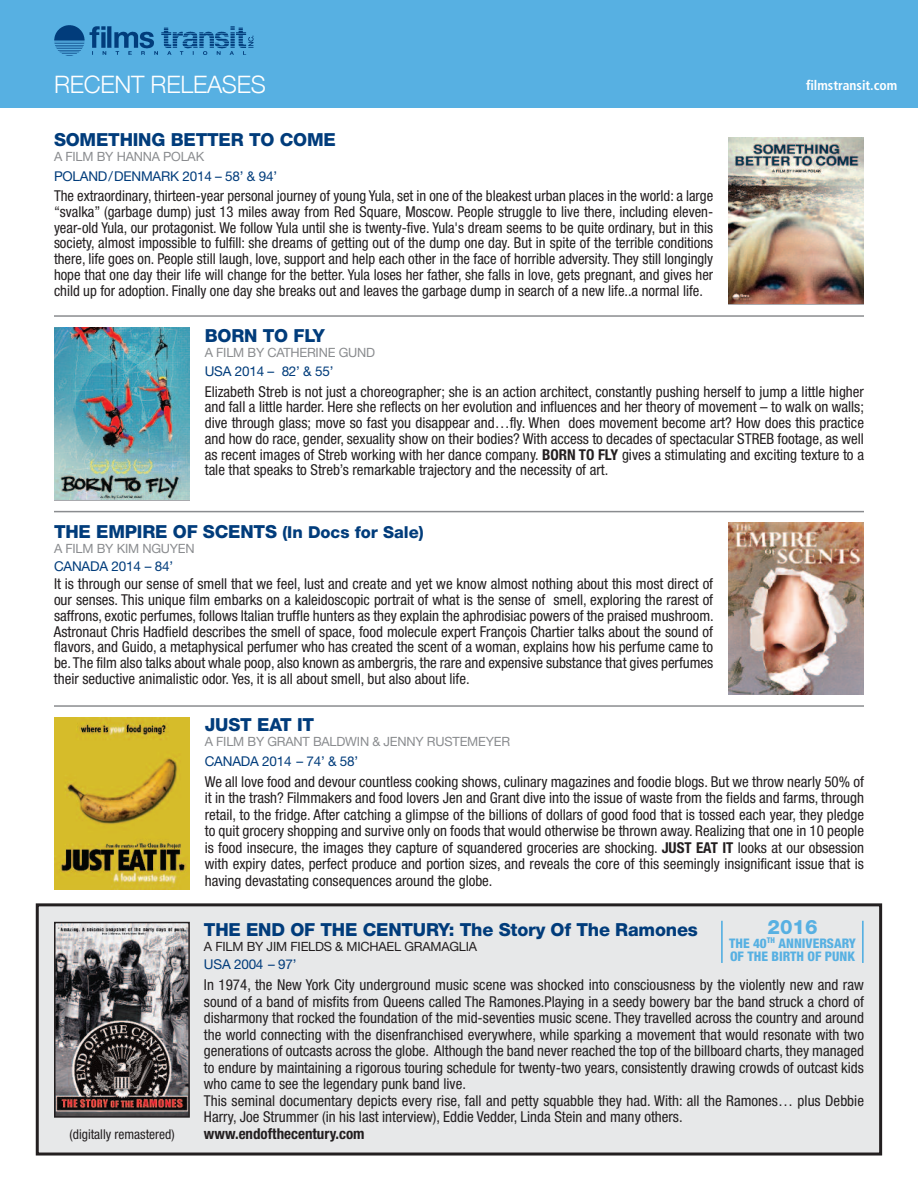
<style>
.page{position:relative;width:918px;height:1188px;background:#fff}
.page>*{position:absolute;margin:0;border:0;box-sizing:border-box;transform-origin:0 0}
.t1{font:300 24px "Helvetica Neue";letter-spacing:-.01em;color:#fff}
.t2{font:800 19.8px "Helvetica Neue";color:#57b0e2}
.t3{font:800 18px "Helvetica Neue";letter-spacing:-.01em;color:#013c7b}
.t4{font:condensed 15px/15.8px "Helvetica Neue";color:#231f20;text-align:justify}
.t5{font:700 condensed 15px "Helvetica Neue";color:#231f20}
.t6{font:13.5px "Helvetica Neue";letter-spacing:-.015em;color:#013c7b}
.t7{font:condensed 13.5px "Helvetica Neue";color:#231f20}
.t8{font:700 condensed 13.5px "Frutiger";color:#fff}
.t9{font:800 condensed 13.2px/13.2px "Helvetica Neue";color:#57b0e2}
.t10{font:12.75px "Helvetica Neue";letter-spacing:-.015em;color:#8a8c8f}
.t11{font:12.75px "Helvetica Neue";letter-spacing:-.015em;color:#231f20}
.s1{font-weight:700}
.s2{font-size:16.5px}
</style>
<div class="page">
<div style="left:0;top:0;width:918px;height:108px;background:#57b0e2"></div>
<img style="left:54px;top:25px;width:200px;height:31px">
<hr style="left:54px;top:315px;width:810px;height:2px;background:#8a8c8f">
<img style="left:728px;top:137px;width:136px;height:166px">
<img style="left:54px;top:328px;width:136px;height:172px">
<hr style="left:54px;top:511px;width:810px;height:1px;background:#8a8c8f">
<hr style="left:54px;top:705px;width:810px;height:2px;background:#8a8c8f">
<img style="left:728px;top:522px;width:136px;height:173px">
<img style="left:54px;top:717px;width:136px;height:173px">
<div style="left:37px;top:905px;width:844px;height:249px;background:#e7e8e9"></div>
<div style="left:36px;top:903px;width:846px;height:253px;border:3px solid #231f20"></div>
<img style="left:57px;top:925px;width:130px;height:190px">
<div style="left:54px;top:922px;width:136px;height:196px;border:2px solid #231f20"></div>
<hr style="left:862px;top:921px;width:2px;height:42px;background:#57b0e2">
<hr style="left:721px;top:921px;width:2px;height:42px;background:#57b0e2">
<h1 class="t1" style="left:54px;top:69px;width:213px">RECENT RELEASES</h1>
<p class="t8" style="left:806px;top:80px;width:93px">filmstransit.com</p>
<p class="t3" style="left:54px;top:134px;width:283px">SOMETHING BETTER TO COME</p>
<p class="t10" style="left:54px;top:152px;width:152px">A FILM BY HANNA POLAK</p>
<p class="t6" style="left:54px;top:171px;width:225px">POLAND/DENMARK 2014 – 58’ &amp; 94’</p>
<p class="t4" style="left:54px;top:189px;width:661px">The extraordinary, thirteen-year personal journey of young Yula, set in one of the bleakest urban places in the world: a large “svalka” (garbage dump) just 13 miles away from Red Square, Moscow. People struggle to live there, including eleven&shy;year-old Yula, our protagonist. We follow Yula until she is twenty-five. Yula's dream seems to be quite ordinary, but in this society, almost impossible to fulfill: she dreams of getting out of the dump one day. But in spite of the terrible conditions there, life goes on. People still laugh, love, support and help each other in the face of horrible adversity. They still longingly hope that one day their life will change for the better. Yula loses her father, she falls in love, gets pregnant, and gives her child up for adoption. Finally one day she breaks out and leaves the garbage dump in search of a new life..a normal life.</p>
<p class="t3" style="left:205px;top:329px;width:122px">BORN TO FLY</p>
<p class="t10" style="left:205px;top:348px;width:172px">A FILM BY CATHERINE GUND</p>
<p class="t6" style="left:205px;top:367px;width:130px">USA 2014 – 82’ &amp; 55’</p>
<p class="t4" style="left:205px;top:385px;width:661px">Elizabeth Streb is not just a choreographer; she is an action architect, constantly pushing herself to jump a little higher and fall a little harder. Here she reflects on her evolution and influences and her theory of movement – to walk on walls; dive through glass; move so fast you disappear and…fly. When does movement become art? How does this practice and how do race, gender, sexuality show on their bodies? With access to decades of spectacular STREB footage, as well as recent images of Streb working with her dance company. <span class="s1">BORN TO FLY</span> gives a stimulating and exciting texture to a tale that speaks to Streb’s remarkable trajectory and the necessity of art.</p>
<p class="t3" style="left:54px;top:525px;width:371px">THE EMPIRE OF SCENTS <span class="s2">(In Docs for Sale)</span></p>
<p class="t10" style="left:54px;top:544px;width:142px">A FILM BY KIM NGUYEN</p>
<p class="t6" style="left:54px;top:561px;width:121px">CANADA 2014 – 84’</p>
<p class="t4" style="left:54px;top:578px;width:661px">It is through our sense of smell that we feel, lust and create and yet we know almost nothing about this most direct of our senses. This unique film embarks on a kaleidoscopic portrait of what is the sense of smell, exploring the rarest of saffrons, exotic perfumes, follows Italian truffle hunters as they explain the aphrodisiac powers of the praised mushroom.<br>Astronaut Chris Hadfield describes the smell of space, food molecule expert François Chartier talks about the sound of flavors, and Guido, a metaphysical perfumer who has created the scent of a woman, explains how his perfume came to be. The film also talks about whale poop, also known as ambergris, the rare and expensive substance that gives perfumes their seductive animalistic odor. Yes, it is all about smell, but also about life.</p>
<p class="t3" style="left:205px;top:718px;width:111px">JUST EAT IT</p>
<p class="t10" style="left:205px;top:737px;width:307px">A FILM BY GRANT BALDWIN &amp; JENNY RUSTEMEYER</p>
<p class="t6" style="left:205px;top:756px;width:155px">CANADA 2014 – 74’ &amp; 58’</p>
<p class="t4" style="left:205px;top:775px;width:661px;line-height:16.5px">We all love food and devour countless cooking shows, culinary magazines and foodie blogs. But we throw nearly 50% of it in the trash? Filmmakers and food lovers Jen and Grant dive into the issue of waste from the fields and farms, through retail, to the fridge. After catching a glimpse of the billions of dollars of good food that is tossed each year, they pledge to quit grocery shopping and survive only on foods that would otherwise be thrown away. Realizing that one in 10 people is food insecure, the images they capture of squandered groceries are shocking. <span class="s1">JUST EAT IT</span> looks at our obsession with expiry dates, perfect produce and portion sizes, and reveals the core of this seemingly insignificant issue that is having devastating consequences around the globe.</p>
<p class="t3" style="left:204px;top:923px;width:495px">THE END OF THE CENTURY: The Story Of The Ramones</p>
<p class="t11" style="left:204px;top:942px;width:275px">A FILM BY JIM FIELDS &amp; MICHAEL GRAMAGLIA</p>
<p class="t6" style="left:204px;top:960px;width:94px">USA 2004 – 97’</p>
<p class="t4" style="left:204px;top:978px;width:662px;line-height:16.5px;text-align:left">In 1974, the New York City underground music scene was shocked into consciousness by the violently new and raw sound of a band of misfits from Queens called The Ramones.Playing in a seedy bowery bar the band struck a chord of disharmony that rocked the foundation of the mid-seventies music scene. They travelled across the country and around the world connecting with the disenfranchised everywhere, while sparking a movement that would resonate with two generations of outcasts across the globe. Although the band never reached the top of the billboard charts, they managed to endure by maintaining a rigorous touring schedule for twenty-two years, consistently drawing crowds of outcast kids who came to see the legendary punk band live.<br>This seminal documentary depicts every rise, fall and petty squabble they had. With: all the Ramones… plus Debbie Harry, Joe Strummer (in his last interview), Eddie Vedder, Linda Stein and many others.</p>
<p class="t7" style="left:70px;top:1129px;width:107px">(digitally remastered)</p>
<p class="t5" style="left:204px;top:1121px;width:162px">www.endofthecentury.com</p>
<h2 class="t2" style="left:768px;top:920px;width:52px">2016</h2>
<p class="t9" style="left:729px;top:938px;width:128px">THE 40<sup>TH</sup> ANNIVERSARY<br>OF THE BIRTH OF PUNK</p>
</div>
